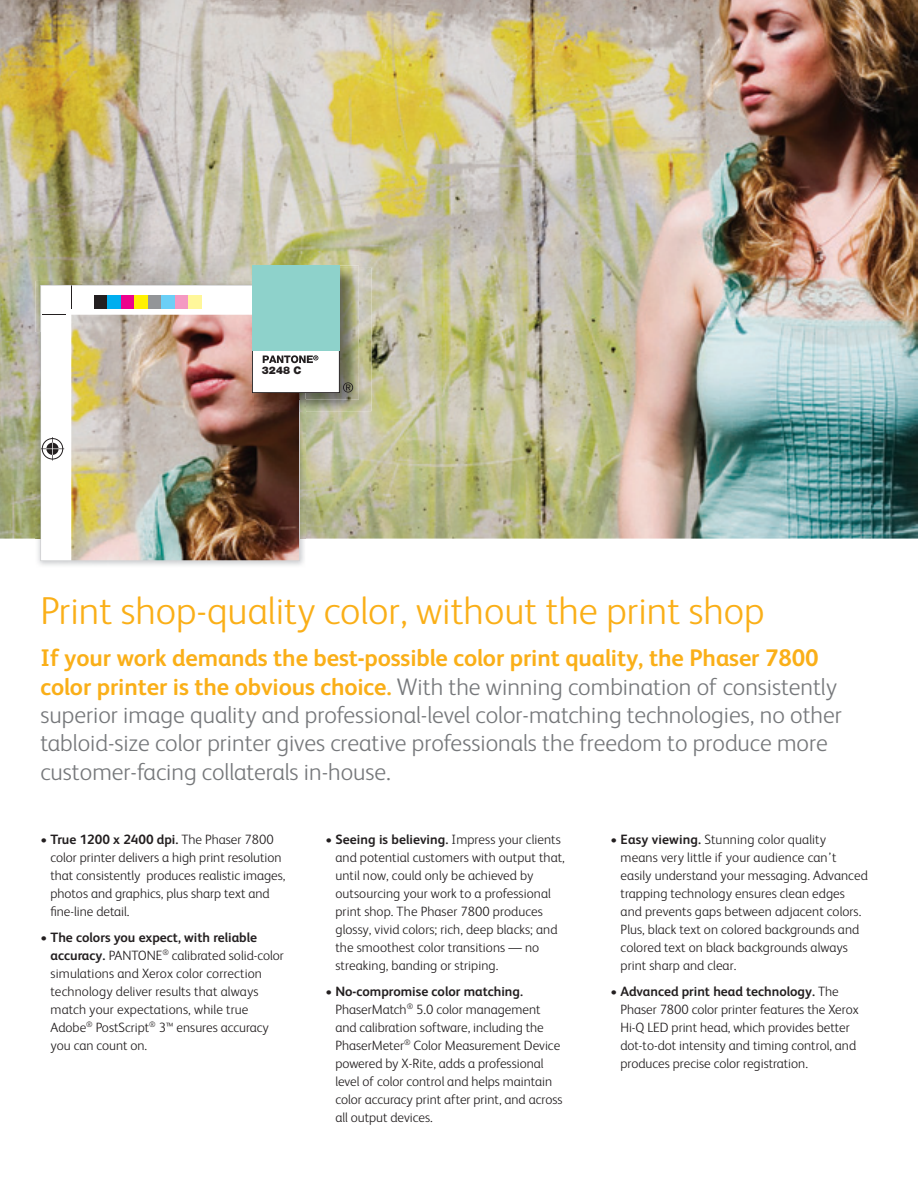
<style>
.page{position:relative;width:918px;height:1188px;background:#fff}
.page>*{position:absolute;margin:0;border:0;box-sizing:border-box;transform-origin:0 0}
.t1{font:300 39px "Xerox Sans";color:#faaf18}
.t2{font:300 24px/28.5px "Xerox Sans";color:#76787b}
.t3{font:300 13.5px/18px "Xerox Sans";color:#231f20}
.t4{font:900 10.5px "Helvetica Neue";color:#231f20}
.s1{font-weight:700;color:#faaf18}
.s2{font-weight:700}
</style>
<div class="page">
<img style="left:0;top:0;width:918px;height:539px">
<img style="left:35px;top:281px;width:217px;height:51px">
<img style="left:35px;top:332px;width:5px;height:207px">
<img style="left:300px;top:411px;width:5px;height:128px">
<img style="left:40px;top:285px;width:260px;height:276px">
<img style="left:305px;top:268px;width:66px;height:143px">
<img style="left:255px;top:400px;width:44px;height:11px">
<svg style="left:299px;top:400px;width:6px;height:11px"></svg>
<img style="left:339px;top:266px;width:20px;height:2px">
<img style="left:305px;top:268px;width:54px;height:132px">
<img style="left:255px;top:393px;width:50px;height:7px">
<div style="left:252px;top:266px;width:87px;height:127px;background:#fff"></div>
<div style="left:252px;top:266px;width:87px;height:127px;border:1px solid #231f20"></div>
<div style="left:252px;top:266px;width:87px;height:85px;background:#8ed2cb"></div>
<svg style="left:263px;top:355px;width:55px;height:8px"></svg>
<svg style="left:343px;top:382px;width:10px;height:11px"></svg>
<p class="t4" style="left:262px;top:364px;width:41px">3248 C</p>
<h1 class="t1" style="left:40px;top:585px;width:726px">Print shop-quality color, without the print shop</h1>
<p class="t2" style="left:40px;top:642px;width:803px"><span class="s1">If your work demands the best-possible color print quality, the Phaser 7800 color printer is the obvious choice.</span> With the winning combination of consistently superior image quality and professional-level color-matching technologies, no other tabloid-size color printer gives creative professionals the freedom to produce more customer-facing collaterals in-house.</p>
<p class="t3" style="left:50px;top:830px;width:237px;text-indent:-10px">• <span class="s2">True 1200 x 2400 dpi.</span> The Phaser 7800 color printer delivers a high print resolution that consistently produces realistic images, photos and graphics, plus sharp text and fine-line detail.</p>
<p class="t3" style="left:51px;top:927px;width:235px;text-indent:-10px"><span class="s2">• The colors you expect, with reliable accuracy.</span> PANTONE<sup>®</sup> calibrated solid-color simulations and Xerox color correction technology deliver results that always match your expectations, while true Adobe<sup>®</sup> PostScript<sup>®</sup> 3™ ensures accuracy you can count on.</p>
<p class="t3" style="left:335px;top:830px;width:231px;text-indent:-10px">• <span class="s2">Seeing is believing.</span> Impress your clients and potential customers with output that, until now, could only be achieved by outsourcing your work to a professional print shop. The Phaser 7800 produces glossy, vivid colors; rich, deep blacks; and the smoothest color transitions — no streaking, banding or striping.</p>
<p class="t3" style="left:335px;top:981px;width:229px;text-indent:-10px">• <span class="s2">No-compromise color matching.<br></span>PhaserMatch<sup>®</sup> 5.0 color management and calibration software, including the PhaserMeter<sup>®</sup> Color Measurement Device powered by X-Rite, adds a professional level of color control and helps maintain color accuracy print after print, and across all output devices.</p>
<p class="t3" style="left:621px;top:830px;width:249px;text-indent:-10px">• <span class="s2">Easy viewing.</span> Stunning color quality<br>means very little if your audience can’t easily understand your messaging. Advanced trapping technology ensures clean edges and prevents gaps between adjacent colors.<br>Plus, black text on colored backgrounds and colored text on black backgrounds always print sharp and clear.</p>
<p class="t3" style="left:620px;top:981px;width:240px;text-indent:-10px">• <span class="s2">Advanced print head technology.</span> The Phaser 7800 color printer features the Xerox Hi-Q LED print head, which provides better dot-to-dot intensity and timing control, and produces precise color registration.</p>
</div>
